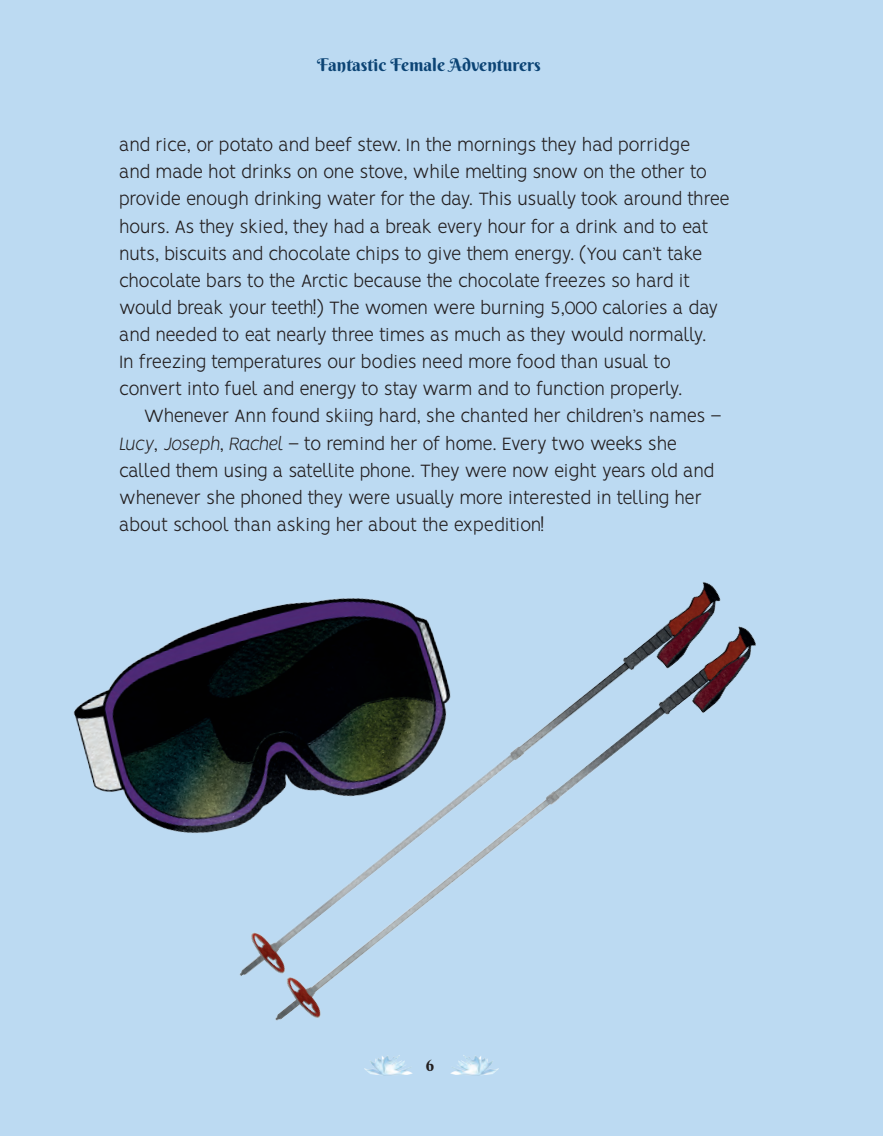
<style>
.page{position:relative;width:883px;height:1136px;background:#bcdaf2}
.page>*{position:absolute;margin:0;border:0;box-sizing:border-box;transform-origin:0 0}
.t1{font:300 20.12px/27.1px "Vision";letter-spacing:-.03em;color:#231f20}
.t2{font:17.5px "Berkshire Swash";color:#0c4475}
.t3{font:15.75px "Berkshire Swash";color:#231f20}
.s1{font-style:italic}
</style>
<div class="page">
<img style="left:364px;top:1066px;width:49px;height:10px">
<img style="left:450px;top:1066px;width:49px;height:10px">
<img style="left:239px;top:582px;width:517px;height:484px">
<img style="left:73px;top:582px;width:458px;height:323px">
<p class="t2" style="left:317px;top:53px;width:225px">Fantastic Female Adventurers</p>
<p class="t1" style="left:119px;top:133px;width:612px">and rice, or potato and beef stew. In the mornings they had porridge<br>and made hot drinks on one stove, while melting snow on the other to provide enough drinking water for the day. This usually took around three hours. As they skied, they had a break every hour for a drink and to eat nuts, biscuits and chocolate chips to give them energy. (You can’t take chocolate bars to the Arctic because the chocolate freezes so hard it would break your teeth!) The women were burning 5,000 calories a day and needed to eat nearly three times as much as they would normally.<br>In freezing temperatures our bodies need more food than usual to convert into fuel and energy to stay warm and to function properly.</p>
<p class="t1" style="left:119px;top:405px;width:604px;text-indent:25px">Whenever Ann found skiing hard, she chanted her children’s names – <span class="s1">Lucy</span>, <span class="s1">Joseph</span>, <span class="s1">Rachel</span> – to remind her of home. Every two weeks she called them using a satellite phone. They were now eight years old and whenever she phoned they were usually more interested in telling her about school than asking her about the expedition!</p>
<p class="t3" style="left:426px;top:1055px;width:10px">6</p>
</div>
